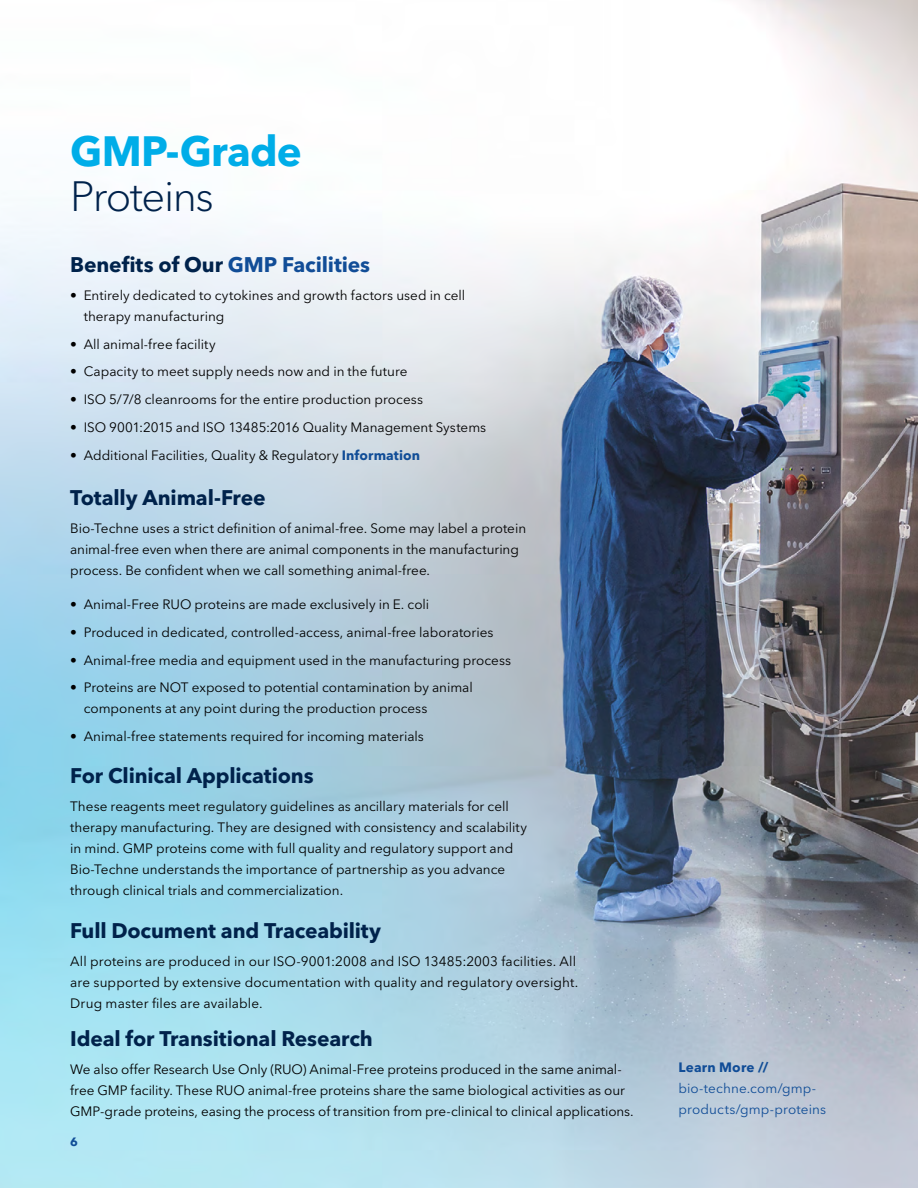
<style>
.page{position:relative;width:918px;height:1188px;background:#fff}
.page>*{position:absolute;margin:0;border:0;box-sizing:border-box;transform-origin:0 0}
.t1{font:700 42px/45px "Avenir Next LT Pro";letter-spacing:-.02em;color:#00ade8}
.t2{font:700 21px "Avenir Next LT Pro";letter-spacing:-.005em;color:#00224b}
.Avenir-Body{font:13.5px/21px "Avenir Next LT Pro";color:#000}
.Avenir-Body-2{font:13.5px/21px "Avenir Next LT Pro";letter-spacing:.01em;color:#114d97}
.t3{font:700 12px "Avenir Next LT Pro";color:#114d97}
.s1{font-weight:300;color:#00224b}
.s2{color:#114d97}
.s3{font-weight:700;color:#114d97}
.s4{font-weight:700}
</style>
<div class="page">
<img style="left:0;top:0;width:918px;height:1188px">
<p class="t1" style="left:70px;top:129px;width:233px">GMP-Grade<br><span class="s1">Proteins</span></p>
<p class="t2" style="left:70px;top:252px;width:301px">Benefits of Our <span class="s2">GMP Facilities</span></p>
<p class="Avenir-Body" style="left:84px;top:285px;width:383px;text-indent:-14px">• Entirely dedicated to cytokines and growth factors used in cell therapy manufacturing</p>
<p class="Avenir-Body" style="left:70px;top:334px;width:147px">• All animal-free facility</p>
<p class="Avenir-Body" style="left:70px;top:361px;width:339px">• Capacity to meet supply needs now and in the future</p>
<p class="Avenir-Body" style="left:70px;top:389px;width:354px">• ISO 5/7/8 cleanrooms for the entire production process</p>
<p class="Avenir-Body" style="left:70px;top:417px;width:418px">• ISO 9001:2015 and ISO 13485:2016 Quality Management Systems</p>
<p class="Avenir-Body" style="left:70px;top:445px;width:351px">• Additional Facilities, Quality &amp; Regulatory <span class="s3">Information</span></p>
<p class="t2" style="left:70px;top:485px;width:197px">Totally Animal-Free</p>
<p class="Avenir-Body" style="left:70px;top:517px;width:457px">Bio-Techne uses a strict definition of animal-free. Some may label a protein animal-free even when there are animal components in the manufacturing process. Be confident when we call something animal-free.</p>
<p class="Avenir-Body" style="left:70px;top:594px;width:361px">• Animal-Free RUO proteins are made exclusively in E. coli</p>
<p class="Avenir-Body" style="left:70px;top:622px;width:425px">• Produced in dedicated, controlled-access, animal-free laboratories</p>
<p class="Avenir-Body" style="left:70px;top:649px;width:443px">• Animal-free media and equipment used in the manufacturing process</p>
<p class="Avenir-Body" style="left:84px;top:677px;width:391px;text-indent:-14px">• Proteins are NOT exposed to potential contamination by animal components at any point during the production process</p>
<p class="Avenir-Body" style="left:70px;top:726px;width:355px">• Animal-free statements required for incoming materials</p>
<p class="t2" style="left:70px;top:763px;width:245px">For Clinical Applications</p>
<p class="Avenir-Body" style="left:70px;top:795px;width:458px">These reagents meet regulatory guidelines as ancillary materials for cell therapy manufacturing. They are designed with consistency and scalability in mind. GMP proteins come with full quality and regulatory support and Bio-Techne understands the importance of partnership as you advance through clinical trials and commercialization.</p>
<p class="t2" style="left:70px;top:918px;width:312px">Full Document and Traceability</p>
<p class="Avenir-Body" style="left:70px;top:951px;width:510px">All proteins are produced in our ISO-9001:2008 and ISO 13485:2003 facilities. All are supported by extensive documentation with quality and regulatory oversight.<br>Drug master files are available.</p>
<p class="t2" style="left:70px;top:1026px;width:304px">Ideal for Transitional Research</p>
<p class="Avenir-Body" style="left:70px;top:1059px;width:565px">We also offer Research Use Only (RUO) Animal-Free proteins produced in the same animal&shy;free GMP facility. These RUO animal-free proteins share the same biological activities as our<br>GMP-grade proteins, easing the process of transition from pre-clinical to clinical applications.</p>
<p class="t3" style="left:70px;top:1135px;width:9px">6</p>
<p class="Avenir-Body-2" style="left:678px;top:1056px;width:149px"><span class="s4">Learn More // </span>bio-techne.com/gmp&shy;products/gmp-proteins</p>
</div>
